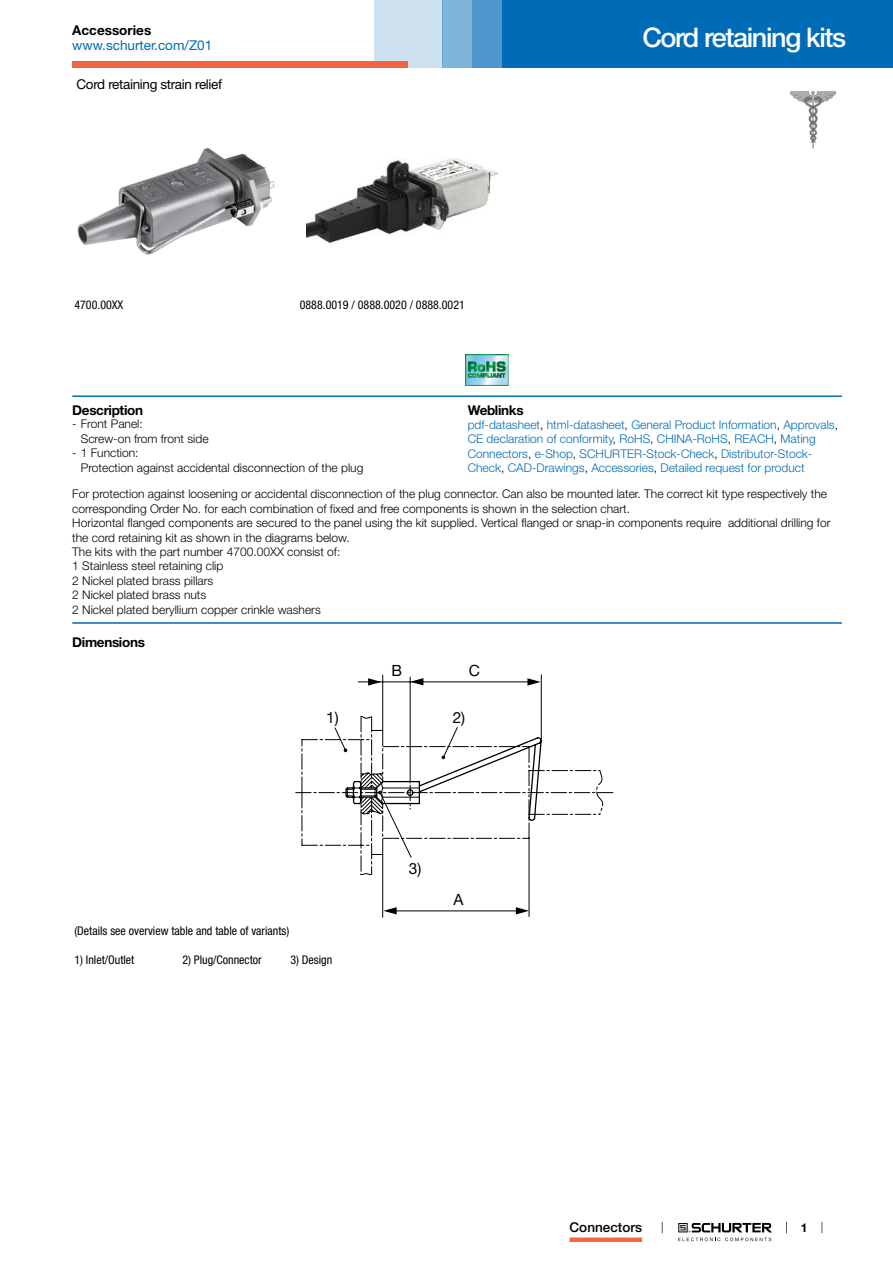
<style>
.page{position:relative;width:893px;height:1263px;background:#fff}
.page>*{position:absolute;margin:0;border:0;box-sizing:border-box;transform-origin:0 0}
.t1{font:500 27px "Helvetica Neue LT";letter-spacing:-.05em;color:#fff}
.t2{font:15.45px "Helvetica Neue LT";color:#000}
.t3{font:700 13.5px "Helvetica Neue LT";letter-spacing:-.025em;color:#000}
.t4{font:13.5px "Helvetica Neue LT";letter-spacing:-.025em;color:#000}
.t5{font:13.5px "Helvetica Neue LT";color:#006bb6}
.t6{font:700 13.5px "Helvetica Neue LT";color:#000}
.t7{font:500 13.5px "Helvetica Neue LT";color:#000}
.t8{font:300 12px/14.4px "Helvetica Neue LT";color:#000}
.t9{font:300 12px/14.4px "Helvetica Neue LT";color:#006bb6}
.t10{font:condensed 12px "Helvetica Neue LT";color:#000}
.t11{font:700 12px "Helvetica Neue LT";color:#000}
.s1{color:#000}
</style>
<div class="page">
<svg style="left:678px;top:1223px;width:94px;height:18px"></svg>
<div style="left:502px;top:0;width:391px;height:68px;background:#006bb6"></div>
<div style="left:442px;top:0;width:30px;height:68px;background:#80b5da"></div>
<div style="left:472px;top:0;width:30px;height:68px;background:#4d97cc"></div>
<div style="left:374px;top:0;width:68px;height:68px;background:#cde1f0"></div>
<div style="left:72px;top:62px;width:336px;height:6px;background:#f26541"></div>
<div style="left:570px;top:1237px;width:72px;height:5px;background:#f26541"></div>
<img style="left:77px;top:147px;width:198px;height:108px">
<img style="left:306px;top:159px;width:191px;height:84px">
<img style="left:790px;top:90px;width:46px;height:59px">
<img style="left:466px;top:354px;width:42px;height:32px">
<hr style="left:72px;top:395px;width:770px;height:2px;background:#006bb6">
<hr style="left:72px;top:622px;width:770px;height:2px;background:#006bb6">
<svg style="left:357px;top:674px;width:185px;height:244px"></svg>
<svg style="left:296px;top:727px;width:318px;height:131px"></svg>
<svg style="left:516px;top:907px;width:13px;height:7px"></svg>
<svg style="left:383px;top:907px;width:14px;height:7px"></svg>
<svg style="left:410px;top:678px;width:13px;height:7px"></svg>
<svg style="left:527px;top:678px;width:14px;height:7px"></svg>
<svg style="left:368px;top:678px;width:13px;height:7px"></svg>
<p class="t6" style="left:72px;top:22px;width:80px">Accessories</p>
<p class="t5" style="left:72px;top:37px;width:141px">www.schurter.com/Z01</p>
<p class="t4" style="left:77px;top:76px;width:147px">Cord retaining strain relief</p>
<p class="t10" style="left:74px;top:298px;width:50px">4700.00XX</p>
<p class="t10" style="left:300px;top:298px;width:167px">0888.0019 / 0888.0020 / 0888.0021</p>
<h1 class="t1" style="left:642px;top:21px;width:205px">Cord retaining kits</h1>
<p class="t3" style="left:72px;top:401px;width:72px">Description</p>
<p class="t8" style="left:81px;top:417px;width:129px;text-indent:-9px">- Front Panel:<br>Screw-on from front side</p>
<p class="t8" style="left:81px;top:445px;width:284px;text-indent:-9px">- 1 Function:<br>Protection against accidental disconnection of the plug</p>
<p class="t3" style="left:468px;top:402px;width:57px">Weblinks</p>
<p class="t9" style="left:468px;top:417px;width:372px">pdf-datasheet<span class="s1">,</span> html-datasheet<span class="s1">,</span> General Product Information<span class="s1">,</span> Approvals<span class="s1">, </span>CE declaration of conformity<span class="s1">,</span> RoHS<span class="s1">,</span> CHINA-RoHS<span class="s1">,</span> REACH<span class="s1">,</span> Mating Connectors<span class="s1">,</span> e-Shop<span class="s1">,</span> SCHURTER-Stock-Check<span class="s1">,</span> Distributor-Stock-Check<span class="s1">,</span> CAD-Drawings<span class="s1">,</span> Accessories<span class="s1">,</span> Detailed request for product</p>
<p class="t8" style="left:72px;top:487px;width:760px">For protection against loosening or accidental disconnection of the plug connector. Can also be mounted later. The correct kit type respectively the corresponding Order No. for each combination of fixed and free components is shown in the selection chart.<br>Horizontal flanged components are secured to the panel using the kit supplied. Vertical flanged or snap-in components require additional drilling for the cord retaining kit as shown in the diagrams below.<br>The kits with the part number 4700.00XX consist of:<br>1 Stainless steel retaining clip<br>2 Nickel plated brass pillars<br>2 Nickel plated brass nuts<br>2 Nickel plated beryllium copper crinkle washers</p>
<p class="t3" style="left:72px;top:634px;width:74px">Dimensions</p>
<p class="t2" style="left:391px;top:662px;width:12px">B</p>
<p class="t2" style="left:469px;top:662px;width:13px">C</p>
<p class="t2" style="left:326px;top:708px;width:14px">1)</p>
<p class="t2" style="left:453px;top:708px;width:14px">2)</p>
<p class="t10" style="left:74px;top:924px;width:216px">(Details see overview table and table of variants)</p>
<p class="t10" style="left:74px;top:953px;width:61px">1) Inlet/Outlet</p>
<p class="t10" style="left:182px;top:953px;width:81px">2) Plug/Connector</p>
<p class="t10" style="left:290px;top:953px;width:43px">3) Design</p>
<p class="t2" style="left:409px;top:860px;width:14px">3)</p>
<p class="t2" style="left:453px;top:890px;width:12px">A</p>
<p class="t7" style="left:570px;top:1219px;width:74px">Connectors</p>
<p class="t11" style="left:801px;top:1220px;width:8px">1</p>
</div>
